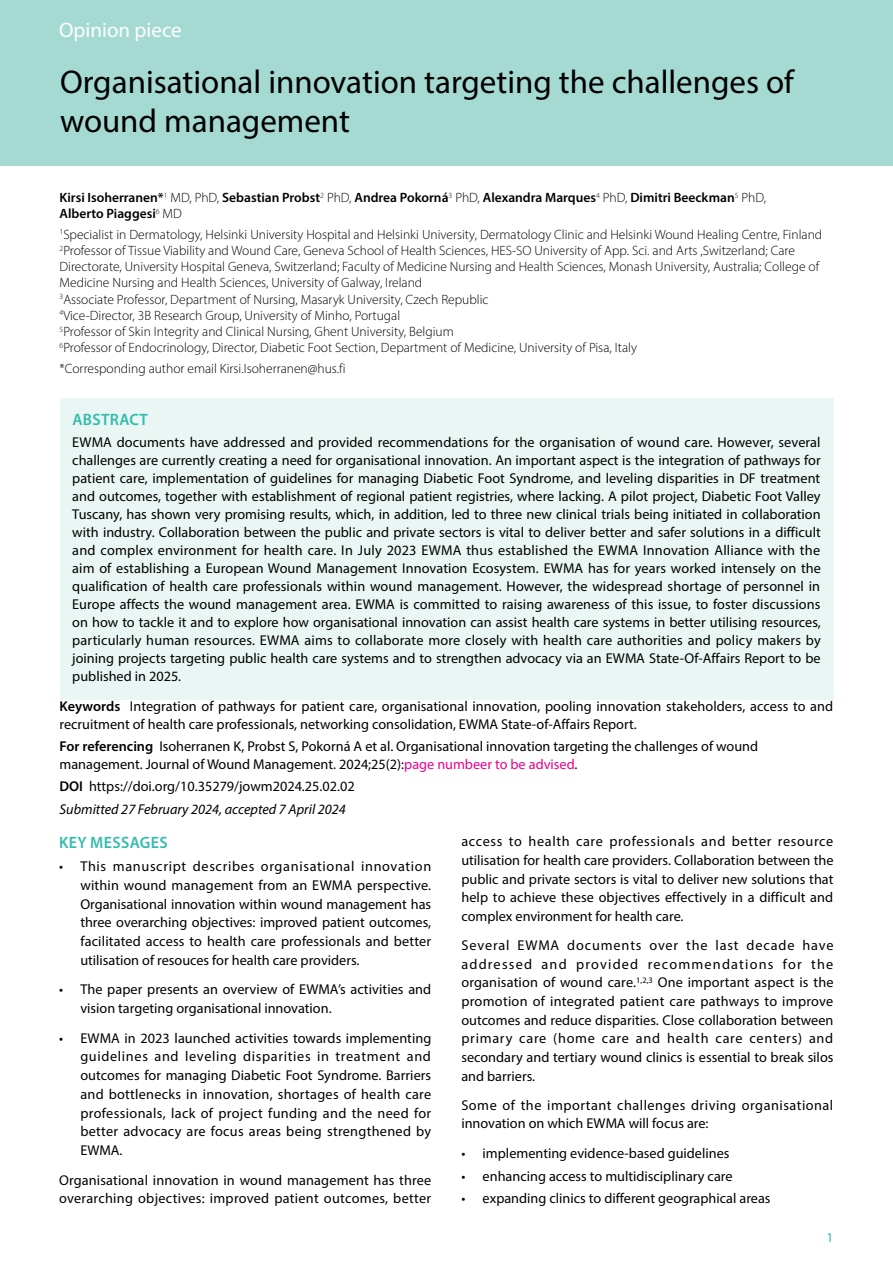
<style>
.page{position:relative;width:893px;height:1263px;background:#fff}
.page>*{position:absolute;margin:0;border:0;box-sizing:border-box;transform-origin:0 0}
.t1{font:33px/39.6px "Myriad Pro";color:#000}
.t2{font:21px "Myriad Pro";color:#fff}
.t3{font:600 16.5px "Myriad Pro";letter-spacing:.02em;color:#32bcad}
.t4{font:14.25px/18px "Myriad Pro";color:#000}
.t5{font:14.25px/18.6px "Myriad Pro";letter-spacing:.035em;color:#000}
.t6{font:300 13.5px/16.2px "Myriad Pro";color:#000}
.t7{font:600 13.5px/16.2px "Myriad Pro";color:#000}
.t8{font:13.5px "Myriad Pro";color:#32bcad}
.s1{font-weight:300}
.s2{font-weight:600}
.s3{color:#ec008c}
.s4{font-style:italic}
</style>
<div class="page">
<div style="left:60px;top:398px;width:773px;height:302px;background:#eaf6f3"></div>
<div style="left:0;top:0;width:893px;height:166px;background:#a4dad2"></div>
<h2 class="t2" style="left:59px;top:17px;width:124px">Opinion piece</h2>
<h1 class="t1" style="left:60px;top:61px;width:735px">Organisational innovation targeting the challenges of wound management</h1>
<p class="t7" style="left:60px;top:189px;width:708px">Kirsi Isoherranen*<sup>1</sup> <span class="s1">MD, PhD,</span> Sebastian Probst<sup>2</sup> <span class="s1">PhD,</span> Andrea Pokorná<sup>3</sup> <span class="s1">PhD,</span> Alexandra Marques<sup>4</sup> <span class="s1">PhD,</span> Dimitri Beeckman<sup>5</sup> <span class="s1">PhD,<br></span>Alberto Piaggesi<sup>6</sup> <span class="s1">MD</span></p>
<p class="t6" style="left:60px;top:226px;width:764px"><sup>1</sup>Specialist in Dermatology, Helsinki University Hospital and Helsinki University, Dermatology Clinic and Helsinki Wound Healing Centre, Finland <sup>2</sup>Professor of Tissue Viability and Wound Care, Geneva School of Health Sciences, HES-SO University of App. Sci. and Arts ,Switzerland; Care Directorate, University Hospital Geneva, Switzerland; Faculty of Medicine Nursing and Health Sciences, Monash University, Australia; College of Medicine Nursing and Health Sciences, University of Galway, Ireland<br><sup>3</sup>Associate Professor, Department of Nursing, Masaryk University, Czech Republic<br><sup>4</sup>Vice-Director, 3B Research Group, University of Minho, Portugal<br><sup>5</sup>Professor of Skin Integrity and Clinical Nursing, Ghent University, Belgium<br><sup>6</sup>Professor of Endocrinology, Director, Diabetic Foot Section, Department of Medicine, University of Pisa, Italy</p>
<p class="t6" style="left:60px;top:360px;width:288px">*Corresponding author email Kirsi.Isoherranen@hus.fi</p>
<p class="t3" style="left:72px;top:408px;width:77px">ABSTRACT</p>
<p class="t4" style="left:72px;top:433px;width:750px;text-align:justify">EWMA documents have addressed and provided recommendations for the organisation of wound care. However, several challenges are currently creating a need for organisational innovation. An important aspect is the integration of pathways for patient care, implementation of guidelines for managing Diabetic Foot Syndrome, and leveling disparities in DF treatment and outcomes, together with establishment of regional patient registries, where lacking. A pilot project, Diabetic Foot Valley Tuscany, has shown very promising results, which, in addition, led to three new clinical trials being initiated in collaboration with industry. Collaboration between the public and private sectors is vital to deliver better and safer solutions in a difficult and complex environment for health care. In July 2023 EWMA thus established the EWMA Innovation Alliance with the aim of establishing a European Wound Management Innovation Ecosystem. EWMA has for years worked intensely on the qualification of health care professionals within wound management. However, the widespread shortage of personnel in Europe affects the wound management area. EWMA is committed to raising awareness of this issue, to foster discussions on how to tackle it and to explore how organisational innovation can assist health care systems in better utilising resources, particularly human resources. EWMA aims to collaborate more closely with health care authorities and policy makers by joining projects targeting public health care systems and to strengthen advocacy via an EWMA State-Of-Affairs Report to be published in 2025.</p>
<p class="t4" style="left:60px;top:697px;width:775px"><span class="s2">Keywords</span> Integration of pathways for patient care, organisational innovation, pooling innovation stakeholders, access to and recruitment of health care professionals, networking consolidation, EWMA State-of-Affairs Report.</p>
<p class="t4" style="left:60px;top:737px;width:700px"><span class="s2">For referencing</span> Isoherranen K, Probst S, Pokorná A et al. Organisational innovation targeting the challenges of wound management. Journal of Wound Management. 2024;25(2):<span class="s3">page numbeer to be advised</span>.</p>
<p class="t4" style="left:60px;top:775px;width:297px;line-height:22.2px"><span class="s2">DOI</span> https://doi.org/10.35279/jowm2024.25.02.02<br><span class="s4">Submitted 27 February 2024, accepted 7 April 2024</span></p>
<p class="t3" style="left:59px;top:832px;width:110px">KEY MESSAGES</p>
<p class="t4" style="left:80px;top:857px;width:352px;line-height:18.8px;text-align:justify;text-indent:-21px">• This manuscript describes organisational innovation within wound management from an EWMA perspective.<br>Organisational innovation within wound management has three overarching objectives: improved patient outcomes, facilitated access to health care professionals and better utilisation of resouces for health care providers.</p>
<p class="t4" style="left:80px;top:980px;width:352px;line-height:18.8px;text-indent:-21px">• The paper presents an overview of EWMA’s activities and vision targeting organisational innovation.</p>
<p class="t4" style="left:80px;top:1028px;width:353px;line-height:18.8px;text-align:justify;text-indent:-21px">• EWMA in 2023 launched activities towards implementing guidelines and leveling disparities in treatment and outcomes for managing Diabetic Foot Syndrome. Barriers and bottlenecks in innovation, shortages of health care professionals, lack of project funding and the need for better advocacy are focus areas being strengthened by EWMA.</p>
<p class="t4" style="left:59px;top:1170px;width:374px;line-height:18.8px">Organisational innovation in wound management has three overarching objectives: improved patient outcomes, better</p>
<p class="t4" style="left:461px;top:832px;width:374px;line-height:18.6px;text-align:justify">access to health care professionals and better resource utilisation for health care providers. Collaboration between the public and private sectors is vital to deliver new solutions that help to achieve these objectives effectively in a difficult and complex environment for health care.</p>
<p class="t4" style="left:461px;top:936px;width:374px;line-height:18.6px;text-align:justify">Several EWMA documents over the last decade have addressed and provided recommendations for the organisation of wound care.<sup>1,2,3</sup> One important aspect is the promotion of integrated patient care pathways to improve outcomes and reduce disparities. Close collaboration between primary care (home care and health care centers) and secondary and tertiary wound clinics is essential to break silos and barriers.</p>
<p class="t5" style="left:461px;top:1095px;width:373px">Some of the important challenges driving organisational innovation on which EWMA will focus are:</p>
<p class="t4" style="left:461px;top:1143px;width:270px">• implementing evidence-based guidelines</p>
<p class="t4" style="left:461px;top:1166px;width:273px">• enhancing access to multidisciplinary care</p>
<p class="t4" style="left:461px;top:1189px;width:311px">• expanding clinics to different geographical areas</p>
<p class="t8" style="left:826px;top:1229px;width:8px">1</p>
</div>
